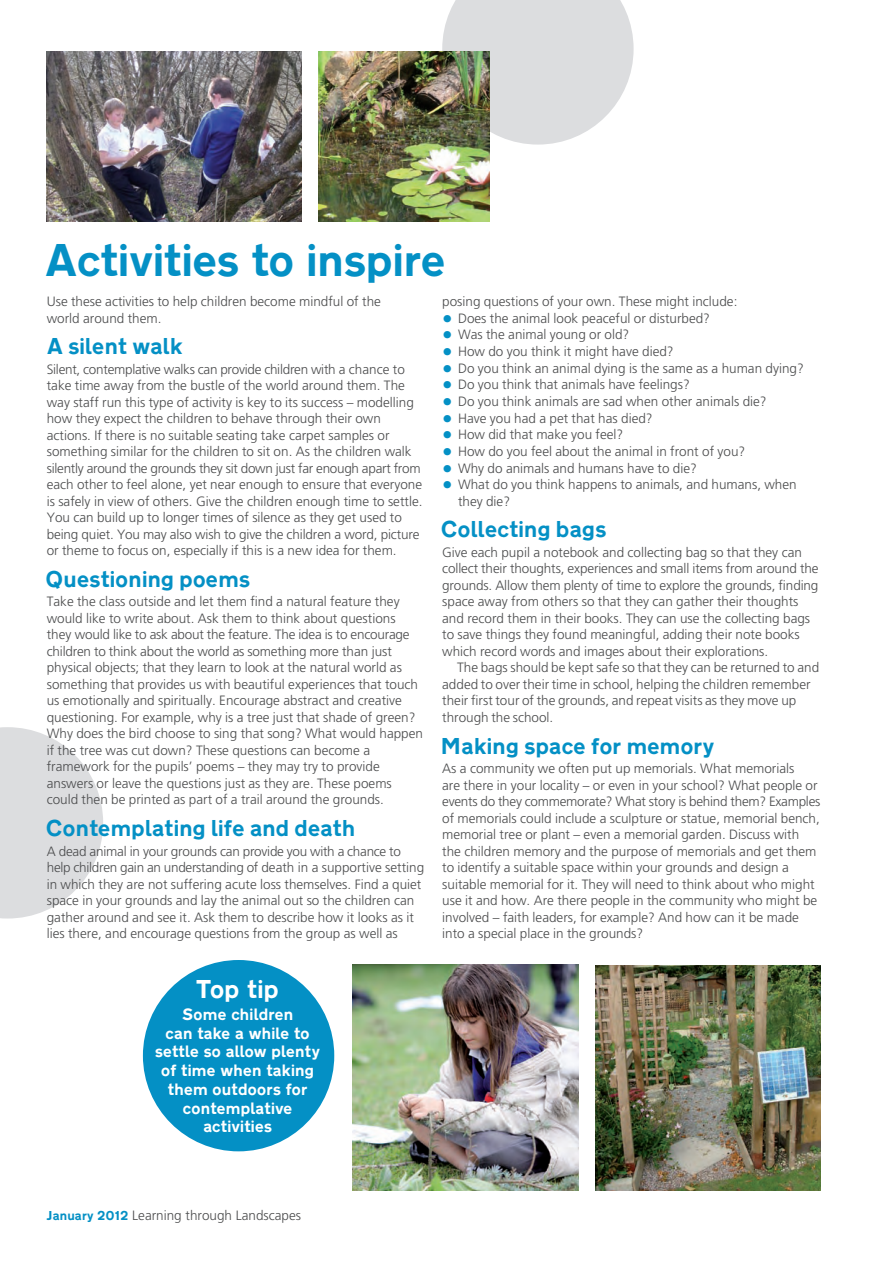
<style>
.page{position:relative;width:893px;height:1263px;background:#fff}
.page>*{position:absolute;margin:0;border:0;box-sizing:border-box;transform-origin:0 0}
.t1{font:700 48px "Transport DOT";letter-spacing:-.01em;color:#0490c5}
.t2{font:700 27px "Transport DOT";color:#fff}
.t3{font:700 24px "Transport DOT";color:#0490c5}
.t4{font:700 17.25px/18.8px "Transport DOT";color:#fff;text-align:center}
.t5{font:300 13.5px/16.5px "Frutiger";color:#4b4c4d}
.s1{font-size:21px;color:#0490c5}
.s2{font-family:"Transport DOT";font-weight:700;color:#0490c5}
</style>
<div class="page">
<svg style="left:0;top:727px;width:103px;height:191px"></svg>
<svg style="left:442px;top:0;width:192px;height:145px;background:#e0e1e2"></svg>
<img style="left:319px;top:51px;width:170px;height:170px">
<div style="left:143px;top:960px;width:191px;height:191px;background:#0490c5;border-radius:50%"></div>
<img style="left:595px;top:965px;width:226px;height:225px">
<img style="left:353px;top:965px;width:225px;height:225px">
<img style="left:47px;top:51px;width:255px;height:170px">
<h1 class="t1" style="left:45px;top:233px;width:402px">Activities to inspire</h1>
<p class="t5" style="left:47px;top:293px;width:336px">Use these activities to help children become mindful of the world around them.</p>
<h3 class="t3" style="left:47px;top:333px;width:138px">A silent walk</h3>
<p class="t5" style="left:47px;top:361px;width:377px">Silent, contemplative walks can provide children with a chance to take time away from the bustle of the world around them. The way staff run this type of activity is key to its success – modelling how they expect the children to behave through their own actions. If there is no suitable seating take carpet samples or something similar for the children to sit on. As the children walk silently around the grounds they sit down just far enough apart from each other to feel alone, yet near enough to ensure that everyone is safely in view of others. Give the children enough time to settle.<br>You can build up to longer times of silence as they get used to being quiet. You may also wish to give the children a word, picture or theme to focus on, especially if this is a new idea for them.</p>
<h3 class="t3" style="left:45px;top:565px;width:207px">Questioning poems</h3>
<p class="t5" style="left:47px;top:593px;width:378px">Take the class outside and let them find a natural feature they would like to write about. Ask them to think about questions they would like to ask about the feature. The idea is to encourage children to think about the world as something more than just physical objects; that they learn to look at the natural world as something that provides us with beautiful experiences that touch us emotionally and spiritually. Encourage abstract and creative questioning. For example, why is a tree just that shade of green?<br>Why does the bird choose to sing that song? What would happen if the tree was cut down? These questions can become a framework for the pupils’ poems – they may try to provide answers or leave the questions just as they are. These poems could then be printed as part of a trail around the grounds.</p>
<h3 class="t3" style="left:46px;top:814px;width:311px">Contemplating life and death</h3>
<p class="t5" style="left:47px;top:843px;width:379px">A dead animal in your grounds can provide you with a chance to help children gain an understanding of death in a supportive setting in which they are not suffering acute loss themselves. Find a quiet space in your grounds and lay the animal out so the children can gather around and see it. Ask them to describe how it looks as it lies there, and encourage questions from the group as well as</p>
<h2 class="t2" style="left:196px;top:974px;width:84px">Top tip</h2>
<p class="t4" style="left:155px;top:1005px;width:166px">Some children<br>can take a while to settle so allow plenty of time when taking them outdoors for contemplative activities</p>
<p class="t5" style="left:442px;top:293px;width:297px">posing questions of your own. These might include:</p>
<p class="t5" style="left:442px;top:310px;width:269px"><span class="s1">•</span> Does the animal look peaceful or disturbed?</p>
<p class="t5" style="left:442px;top:326px;width:189px"><span class="s1">•</span> Was the animal young or old?</p>
<p class="t5" style="left:442px;top:343px;width:233px"><span class="s1">•</span> How do you think it might have died?</p>
<p class="t5" style="left:442px;top:360px;width:363px"><span class="s1">•</span> Do you think an animal dying is the same as a human dying?</p>
<p class="t5" style="left:442px;top:376px;width:249px"><span class="s1">•</span> Do you think that animals have feelings?</p>
<p class="t5" style="left:442px;top:393px;width:326px"><span class="s1">•</span> Do you think animals are sad when other animals die?</p>
<p class="t5" style="left:442px;top:410px;width:212px"><span class="s1">•</span> Have you had a pet that has died?</p>
<p class="t5" style="left:442px;top:426px;width:183px"><span class="s1">•</span> How did that make you feel?</p>
<p class="t5" style="left:442px;top:443px;width:305px"><span class="s1">•</span> How do you feel about the animal in front of you?</p>
<p class="t5" style="left:442px;top:460px;width:256px"><span class="s1">•</span> Why do animals and humans have to die?</p>
<p class="t5" style="left:458px;top:476px;width:340px;text-indent:-16px"><span class="s1">•</span> What do you think happens to animals, and humans, when they die?</p>
<h3 class="t3" style="left:441px;top:516px;width:167px">Collecting bags</h3>
<p class="t5" style="left:442px;top:544px;width:378px">Give each pupil a notebook and collecting bag so that they can collect their thoughts, experiences and small items from around the grounds. Allow them plenty of time to explore the grounds, finding space away from others so that they can gather their thoughts and record them in their books. They can use the collecting bags to save things they found meaningful, adding their note books which record words and images about their explorations.</p>
<p class="t5" style="left:442px;top:659px;width:378px;text-indent:15px">The bags should be kept safe so that they can be returned to and added to over their time in school, helping the children remember their first tour of the grounds, and repeat visits as they move up through the school.</p>
<h3 class="t3" style="left:440px;top:732px;width:276px">Making space for memory</h3>
<p class="t5" style="left:442px;top:760px;width:380px">As a community we often put up memorials. What memorials<br>are there in your locality – or even in your school? What people or events do they commemorate? What story is behind them? Examples of memorials could include a sculpture or statue, memorial bench, memorial tree or plant – even a memorial garden. Discuss with the children memory and the purpose of memorials and get them to identify a suitable space within your grounds and design a suitable memorial for it. They will need to think about who might use it and how. Are there people in the community who might be involved – faith leaders, for example? And how can it be made into a special place in the grounds?</p>
<p class="t5" style="left:47px;top:1207px;width:256px"><span class="s2">January 2012</span> Learning through Landscapes</p>
</div>
